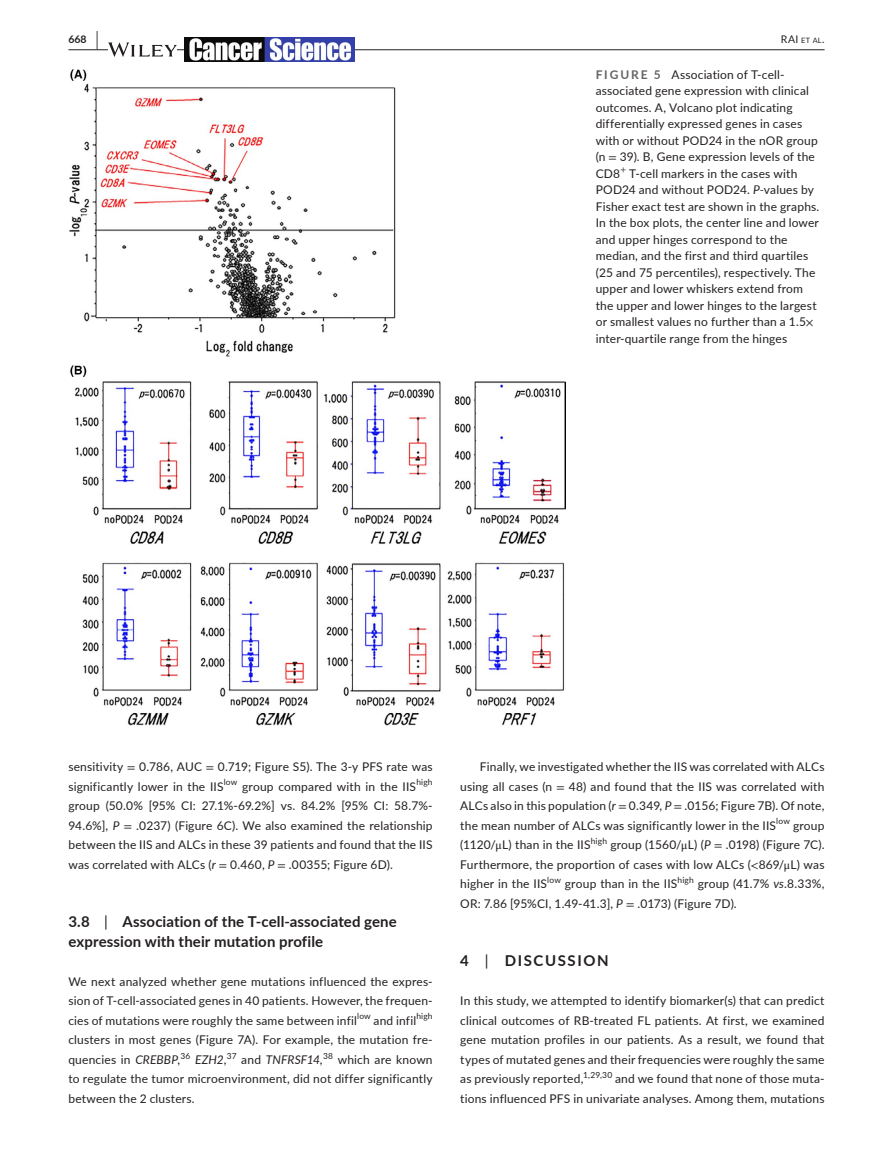
<style>
.page{position:relative;width:893px;height:1174px;background:#fff}
.page>*{position:absolute;margin:0;border:0;box-sizing:border-box;transform-origin:0 0}
.t1{font:700 15px/19.5px "Lato";letter-spacing:.005em;color:#231f20}
.t2{font:700 15px "Lato";letter-spacing:.11em;color:#231f20}
.t3{font:12px/19.5px "Lato";letter-spacing:.015em;color:#231f20;text-align:justify}
.t4{font:10.5px "Lato";color:#231f20}
.t5{font:700 10.5px "Lato";color:#231f20}
.t6{font:8.4px "Lato";letter-spacing:.02em;color:#231f20}
.t7{font:8.4px "STIX";color:#231f20}
.s1{font-size:19.5px}
.s2{font-size:7.35px}
.s3{font-weight:700;color:#636366}
.s4{font-family:"STIX"}
.s5{font-style:italic}
.s6{font-weight:400}
</style>
<div class="page">
<hr style="left:68px;top:49px;width:756px;height:1px;background:#231f20">
<svg style="left:108px;top:42px;width:69px;height:15px"></svg>
<img style="left:185px;top:38px;width:170px;height:24px">
<img style="left:69px;top:69px;width:497px;height:656px">
<p class="t5" style="left:68px;top:31px;width:31px">668 <span class="s1">|</span></p>
<p class="t4" style="left:781px;top:31px;width:45px">RAI <span class="s2">et al</span>.</p>
<p class="t3" style="left:596px;top:66px;width:224px;line-height:16.5px;text-align:left"><span class="s3">FIGURE 5</span> Association of T-cell&shy;associated gene expression with clinical outcomes. A, Volcano plot indicating differentially expressed genes in cases with or without POD24 in the nOR group (n <span class="s4">=</span> 39). B, Gene expression levels of the CD8</p>
<p class="t7" style="left:620px;top:164px;width:7px">+</p>
<p class="t3" style="left:596px;top:165px;width:225px;line-height:16.5px;text-align:left;text-indent:34px">T-cell markers in the cases with POD24 and without POD24. <span class="s5">P-</span>values by Fisher exact test are shown in the graphs.<br>In the box plots, the center line and lower and upper hinges correspond to the median, and the first and third quartiles (25 and 75 percentiles), respectively. The upper and lower whiskers extend from the upper and lower hinges to the largest or smallest values no further than a 1.5<span class="s4">× </span>inter-quartile range from the hinges</p>
<p class="t3" style="left:68px;top:756px;width:366px">sensitivity <span class="s4">=</span> 0.786, AUC <span class="s4">=</span> 0.719; Figure S5). The 3-y PFS rate was significantly lower in the IIS</p>
<p class="t6" style="left:224px;top:776px;width:15px">low</p>
<p class="t3" style="left:242px;top:776px;width:175px">group compared with in the IIS</p>
<p class="t6" style="left:416px;top:776px;width:18px">high</p>
<p class="t3" style="left:68px;top:795px;width:366px">group (50.0% [95% CI: 27.1%-69.2%] vs. 84.2% [95% CI: 58.7%- 94.6%], <span class="s5">P</span> <span class="s4">=</span> .0237) (Figure 6C). We also examined the relationship between the IIS and ALCs in these 39 patients and found that the IIS was correlated with ALCs (<span class="s5">r</span> <span class="s4">=</span> 0.460, <span class="s5">P</span> <span class="s4">=</span> .00355; Figure 6D).</p>
<p class="t1" style="left:68px;top:911px;width:330px">3.8 <span class="s6">|</span> Association of the T-cell-associated gene expression with their mutation profile</p>
<p class="t3" style="left:68px;top:971px;width:366px">We next analyzed whether gene mutations influenced the expres&shy;sion of T-cell-associated genes in 40 patients. However, the frequen&shy;cies of mutations were roughly the same between infil<sup>low</sup> and infil<sup>high </sup>clusters in most genes (Figure 7A). For example, the mutation fre&shy;quencies in <span class="s5">CREBBP</span>,<sup>36</sup> <span class="s5">EZH2</span>,<sup>37</sup> and <span class="s5">TNFRSF14</span>,<sup>38</sup> which are known to regulate the tumor microenvironment, did not differ significantly between the 2 clusters.</p>
<p class="t3" style="left:460px;top:756px;width:366px;text-indent:20px">Finally, we investigated whether the IIS was correlated with ALCs using all cases (n <span class="s4">=</span> 48) and found that the IIS was correlated with ALCs also in this population (<span class="s5">r</span> <span class="s4">=</span> 0.349, <span class="s5">P</span> <span class="s4">=</span> .0156; Figure 7B). Of note, the mean number of ALCs was significantly lower in the IIS<sup>low</sup> group (1120/<span class="s4">μ</span>L) than in the IIS</p>
<p class="t6" style="left:591px;top:835px;width:18px">high</p>
<p class="t3" style="left:460px;top:834px;width:366px;text-indent:150px">group (1560/<span class="s4">μ</span>L) (<span class="s5">P</span> <span class="s4">=</span> .0198) (Figure 7C).<br>Furthermore, the proportion of cases with low ALCs (<span class="s4">&lt;</span>869/<span class="s4">μ</span>L) was higher in the IIS</p>
<p class="t6" style="left:547px;top:874px;width:15px">low</p>
<p class="t3" style="left:565px;top:873px;width:114px">group than in the IIS</p>
<p class="t6" style="left:678px;top:874px;width:18px">high</p>
<p class="t3" style="left:460px;top:873px;width:366px;text-indent:238px">group (41.7% <span class="s5">vs</span>.8.33%,<br>OR: 7.86 [95%CI, 1.49-41.3], <span class="s5">P</span> <span class="s4">=</span> .0173) (Figure 7D).</p>
<p class="t2" style="left:460px;top:950px;width:150px">4 <span class="s6">|</span> DISCUSSION</p>
<p class="t3" style="left:460px;top:990px;width:366px">In this study, we attempted to identify biomarker(s) that can predict clinical outcomes of RB-treated FL patients. At first, we examined gene mutation profiles in our patients. As a result, we found that types of mutated genes and their frequencies were roughly the same as previously reported,<sup>1,29,30</sup> and we found that none of those muta&shy;tions influenced PFS in univariate analyses. Among them, mutations</p>
</div>
